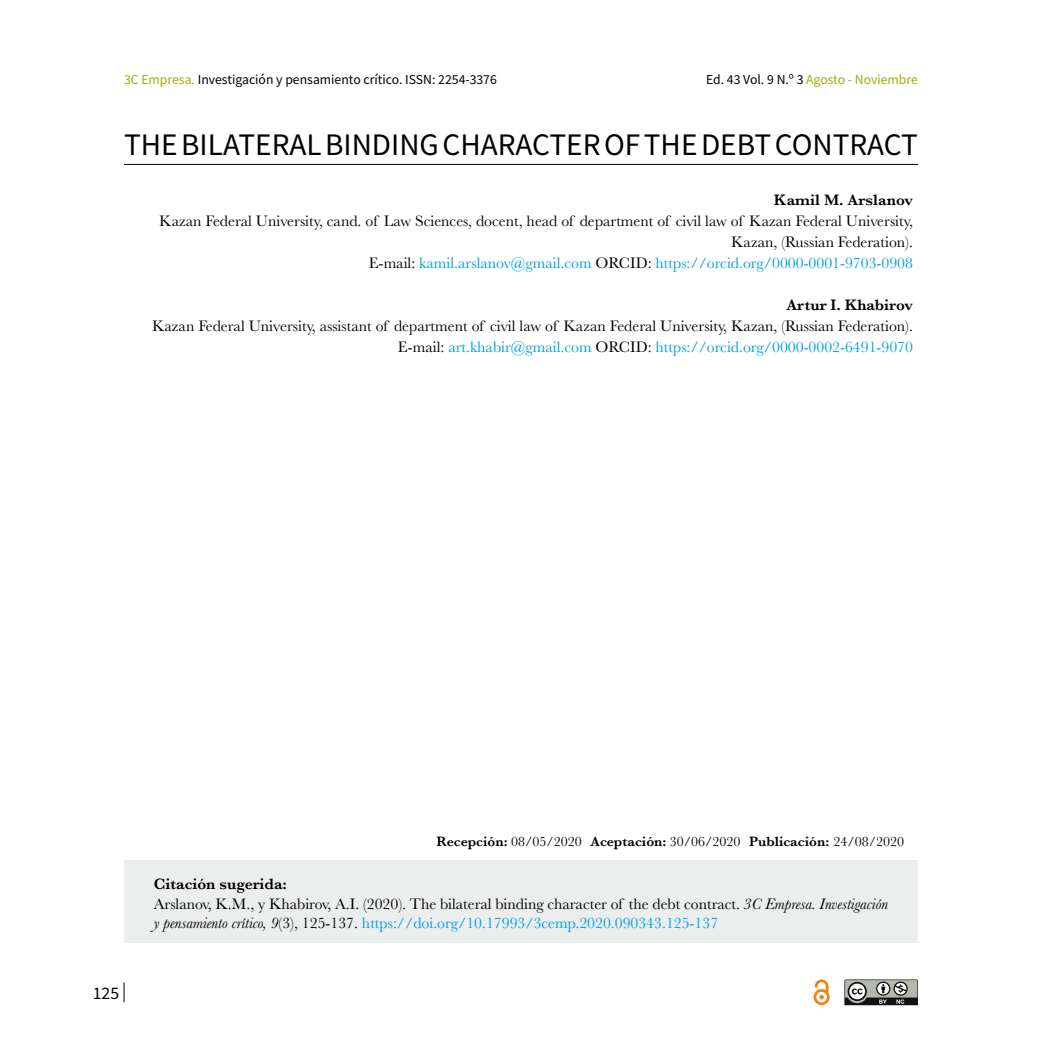
<style>
.page{position:relative;width:1042px;height:1042px;background:#fff}
.page>*{position:absolute;margin:0;border:0;box-sizing:border-box;transform-origin:0 0}
.t1{font:28px "Noto Sans HK";color:#000}
.t2{font:15.75px/21px "Baskerville";color:#000;text-align:right}
.t3{font:600 15.75px "Baskerville";color:#000}
.t4{font:15.75px "Noto Sans HK";color:#000}
.t5{font:600 14px "Baskerville";color:#000}
.t6{font:12.25px "Noto Sans HK";color:#000}
.t7{font:12.25px "Noto Sans HK";color:#a3ad03}
.s1{color:#a3ad03}
.s2{color:#000}
.s3{color:#009ee0}
.s4{font-weight:400}
.s5{font-weight:600}
.s6{font-style:italic}
</style>
<div class="page">
<svg style="left:124px;top:982px;width:1px;height:20px"></svg>
<svg style="left:844px;top:979px;width:74px;height:26px;background:#7f827d"></svg>
<svg style="left:813px;top:979px;width:16px;height:26px"></svg>
<div style="left:124px;top:860px;width:794px;height:83px;background:#eceded"></div>
<hr style="left:124px;top:164px;width:794px;height:1px;background:#000">
<p class="t6" style="left:124px;top:73px;width:374px"><span class="s1">3C Empresa.</span> Investigación y pensamiento crítico. ISSN: 2254-3376</p>
<p class="t7" style="left:706px;top:73px;width:213px"><span class="s2">Ed. 43 Vol. 9 N.º 3</span> Agosto - Noviembre</p>
<h1 class="t1" style="left:124px;top:128px;width:795px">THE BILATERAL BINDING CHARACTER OF THE DEBT CONTRACT</h1>
<p class="t3" style="left:774px;top:188px;width:141px">Kamil M. Arslanov</p>
<p class="t2" style="left:159px;top:210px;width:755px">Kazan Federal University, cand. of Law Sciences, docent, head of department of civil law of Kazan Federal University,<br>Kazan, (Russian Federation).<br>E-mail: <span class="s3">kamil.arslanov@gmail.com</span> ORCID: <span class="s3">https://orcid.org/0000-0001-9703-0908</span></p>
<p class="t3" style="left:786px;top:293px;width:128px">Artur I. Khabirov</p>
<p class="t2" style="left:152px;top:315px;width:762px">Kazan Federal University, assistant of department of civil law of Kazan Federal University, Kazan, (Russian Federation).<br>E-mail: <span class="s3">art.khabir@gmail.com</span> ORCID: <span class="s3">https://orcid.org/0000-0002-6491-9070</span></p>
<p class="t4" style="left:93px;top:984px;width:28px">125</p>
<p class="t5" style="left:437px;top:832px;width:469px">Recepción: <span class="s4">08/05/2020</span> Aceptación: <span class="s4">30/06/2020</span> Publicación: <span class="s4">24/08/2020</span></p>
<p class="t2" style="left:154px;top:875px;width:736px;line-height:19.2px;text-align:left"><span class="s5">Citación sugerida:<br></span>Arslanov, K.M., y Khabirov, A.I. (2020). The bilateral binding character of the debt contract. <span class="s6">3C Empresa. Investigación y pensamiento crítico, 9</span>(3), 125-137. <span class="s3">https://doi.org/10.17993/3cemp.2020.090343.125-137</span></p>
</div>
